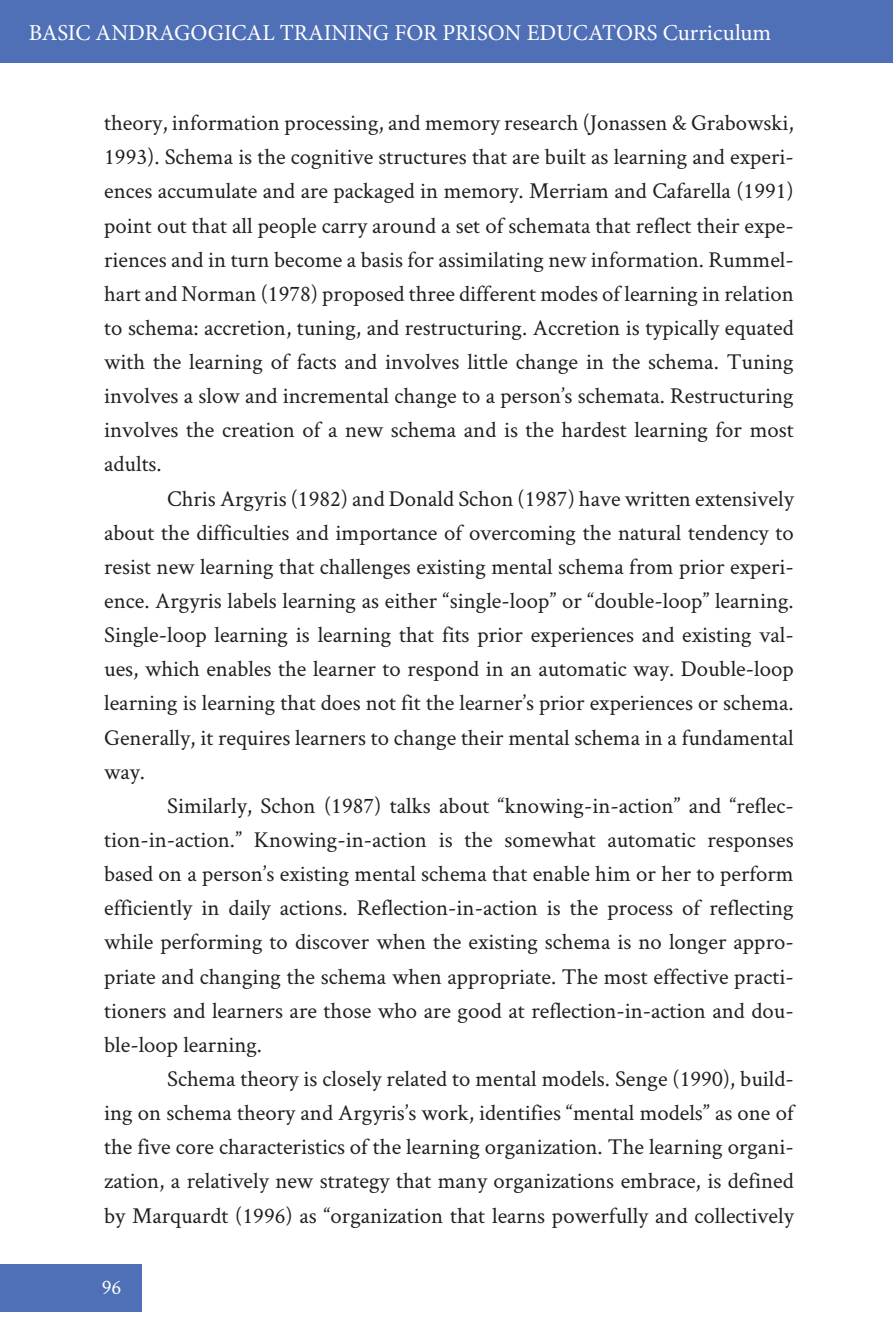
<style>
.page{position:relative;width:893px;height:1340px;background:#fff}
.page>*{position:absolute;margin:0;border:0;box-sizing:border-box;transform-origin:0 0}
.t1{font:22.75px/34.1px "Crimson Text";color:#231f20;text-align:justify}
.t2{font:22.75px "Minion Pro";color:#fff}
.t3{font:21px "Crimson Text";color:#fff}
</style>
<div class="page">
<div style="left:0;top:0;width:893px;height:63px;background:#4f6fb6"></div>
<div style="left:0;top:1263px;width:142px;height:48px;background:#4f6fb6"></div>
<p class="t2" style="left:29px;top:17px;width:744px">BASIC ANDRAGOGICAL TRAINING FOR PRISON EDUCATORS Curriculum</p>
<p class="t1" style="left:104px;top:105px;width:691px">theory, information processing, and memory research (Jonassen &amp; Grabowski, 1993). Schema is the cognitive structures that are built as learning and experi&shy;ences accumulate and are packaged in memory. Merriam and Cafarella (1991) point out that all people carry around a set of schemata that reflect their expe&shy;riences and in turn become a basis for assimilating new information. Rummel&shy;hart and Norman (1978) proposed three different modes of learning in relation to schema: accretion, tuning, and restructuring. Accretion is typically equated with the learning of facts and involves little change in the schema. Tuning involves a slow and incremental change to a person’s schemata. Restructuring involves the creation of a new schema and is the hardest learning for most adults.</p>
<p class="t1" style="left:104px;top:480px;width:691px;text-indent:63px">Chris Argyris (1982) and Donald Schon (1987) have written extensively about the difficulties and importance of overcoming the natural tendency to resist new learning that challenges existing mental schema from prior experi&shy;ence. Argyris labels learning as either “single-loop” or “double-loop” learning.<br>Single-loop learning is learning that fits prior experiences and existing val&shy;ues, which enables the learner to respond in an automatic way. Double-loop learning is learning that does not fit the learner’s prior experiences or schema.<br>Generally, it requires learners to change their mental schema in a fundamental way.</p>
<p class="t1" style="left:104px;top:787px;width:691px;text-indent:63px">Similarly, Schon (1987) talks about “knowing-in-action” and “reflec&shy;tion-in-action.” Knowing-in-action is the somewhat automatic responses based on a person’s existing mental schema that enable him or her to perform efficiently in daily actions. Reflection-in-action is the process of reflecting while performing to discover when the existing schema is no longer appro&shy;priate and changing the schema when appropriate. The most effective practi&shy;tioners and learners are those who are good at reflection-in-action and dou&shy;ble-loop learning.</p>
<p class="t1" style="left:104px;top:1060px;width:691px;text-indent:63px">Schema theory is closely related to mental models. Senge (1990), build&shy;ing on schema theory and Argyris’s work, identifies “mental models” as one of the five core characteristics of the learning organization. The learning organi&shy;zation, a relatively new strategy that many organizations embrace, is defined by Marquardt (1996) as “organization that learns powerfully and collectively</p>
<p class="t3" style="left:102px;top:1273px;width:21px">96</p>
</div>
